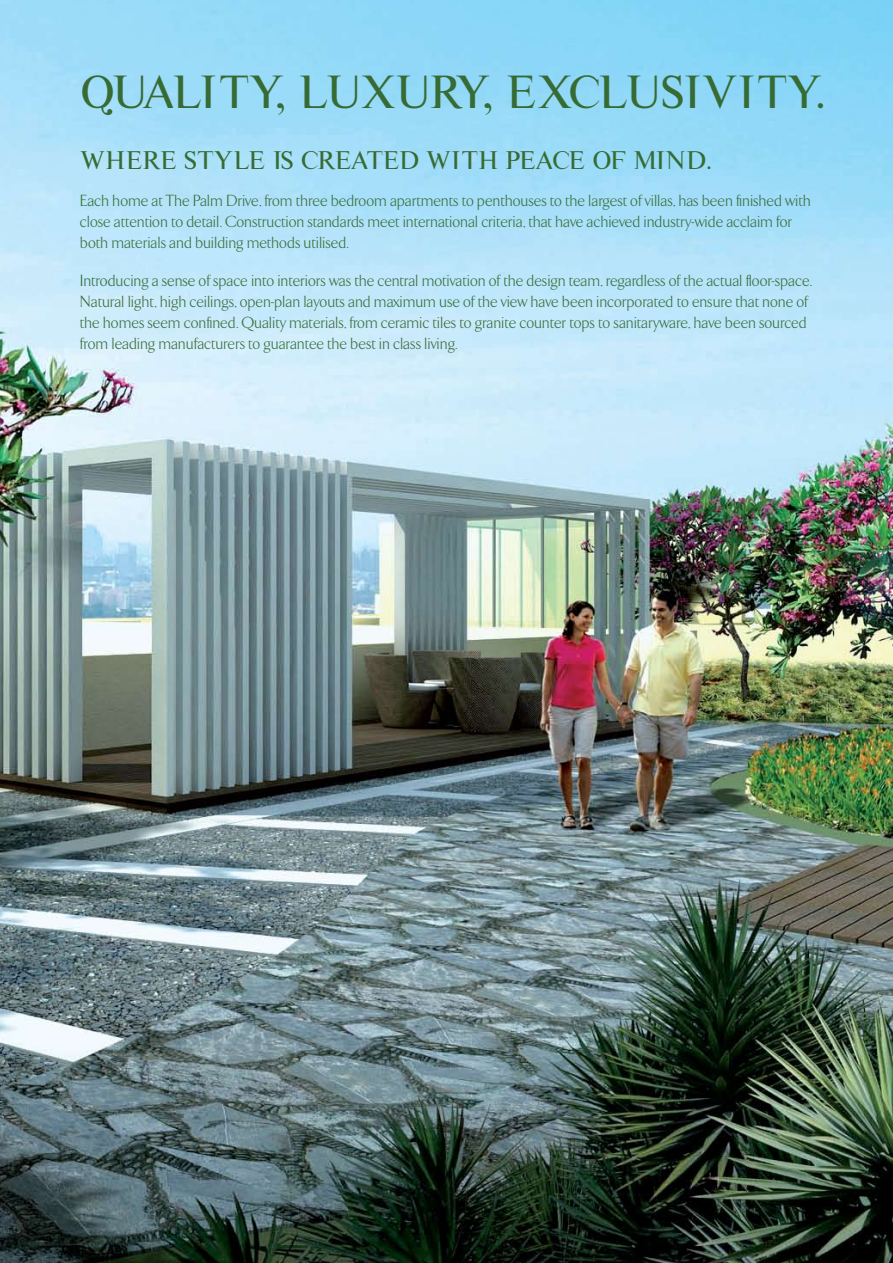
<style>
.page{position:relative;width:893px;height:1263px;background:#fff}
.page>*{position:absolute;margin:0;border:0;box-sizing:border-box;transform-origin:0 0}
.t1{font:45px "Crazy Crazy";letter-spacing:-.02em;color:#366b34}
.t2{font:24.75px "Crazy Crazy";letter-spacing:-.05em;color:#366b34}
.t3{font:300 16.5px/21px "Arrow";letter-spacing:.01em;color:#366b34}
</style>
<div class="page">
<img style="left:0;top:0;width:893px;height:1263px">
<h1 class="t1" style="left:80px;top:69px;width:747px">QUALITY, LUXURY, EXCLUSIVITY.</h1>
<h2 class="t2" style="left:80px;top:148px;width:633px">WHERE STYLE IS CREATED WITH PEACE OF MIND.</h2>
<p class="t3" style="left:80px;top:191px;width:732px">Each home at The Palm Drive, from three bedroom apartments to penthouses to the largest of villas, has been finished with close attention to detail. Construction standards meet international criteria, that have achieved industry-wide acclaim for both materials and building methods utilised.</p>
<p class="t3" style="left:80px;top:271px;width:733px">Introducing a sense of space into interiors was the central motivation of the design team, regardless of the actual floor-space.<br>Natural light, high ceilings, open-plan layouts and maximum use of the view have been incorporated to ensure that none of the homes seem confined. Quality materials, from ceramic tiles to granite counter tops to sanitaryware, have been sourced from leading manufacturers to guarantee the best in class living.</p>
</div>
